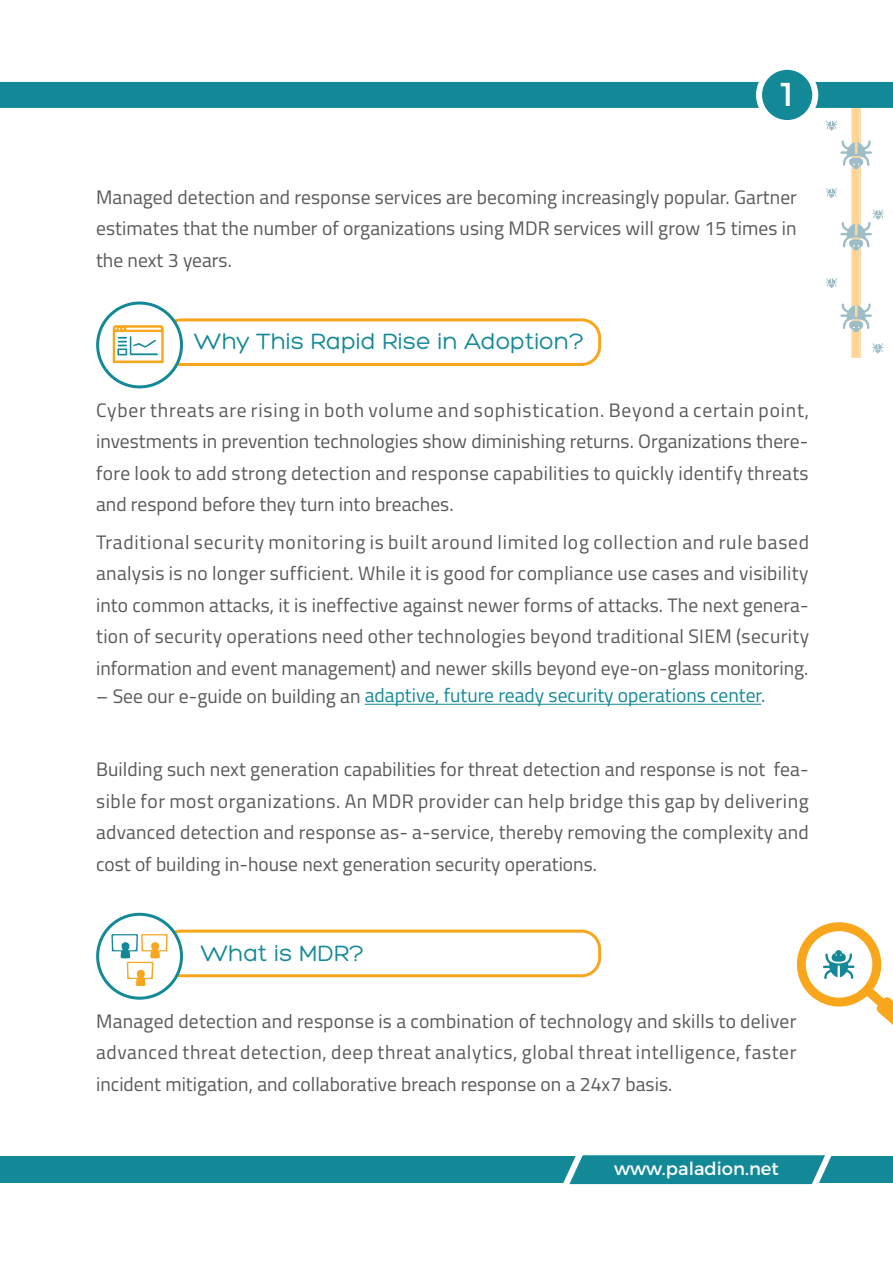
<style>
.page{position:relative;width:893px;height:1263px;background:#fff}
.page>*{position:absolute;margin:0;border:0;box-sizing:border-box;transform-origin:0 0}
.t1{font:33px "Montserrat";color:#fff}
.t2{font:24px "Hero";color:#138997}
.t3{font:19.5px/31.5px "Titillium";color:#59595b;text-align:justify}
.t4{font:19.5px "Titillium";color:#138997}
.t5{font:18px "Montserrat";color:#fff}
.s1{color:#59595b}
</style>
<div class="page">
<hr style="left:365px;top:704px;width:396px;height:1px;background:#138997">
<div style="left:161px;top:318px;width:440px;height:48px;border:3px solid #f8a61c;border-radius:18px"></div>
<svg style="left:797px;top:922px;width:96px;height:103px"></svg>
<svg style="left:759px;top:67px;width:56px;height:56px"></svg>
<div style="left:756px;top:64px;width:62px;height:62px;border:6px solid #fff;border-radius:50%"></div>
<div style="left:0;top:1157px;width:893px;height:26px;background:#138997"></div>
<svg style="left:555px;top:1155px;width:284px;height:30px"></svg>
<svg style="left:98px;top:303px;width:84px;height:84px"></svg>
<div style="left:161px;top:930px;width:440px;height:47px;border:3px solid #f8a61c;border-radius:18px"></div>
<div style="left:98px;top:914px;width:84px;height:84px;background:#fff;border-radius:50%"></div>
<div style="left:96px;top:913px;width:87px;height:87px;border:3px solid #138997;border-radius:50%"></div>
<svg style="left:0;top:82px;width:893px;height:281px"></svg>
<svg style="left:111px;top:934px;width:57px;height:52px"></svg>
<h1 class="t1" style="left:778px;top:68px;width:22px">1</h1>
<p class="t3" style="left:96px;top:180px;width:702px">Managed detection and response services are becoming increasingly popular. Gartner estimates that the number of organizations using MDR services will grow 15 times in the next 3 years.</p>
<p class="t2" style="left:194px;top:329px;width:391px">Why This Rapid Rise in Adoption?</p>
<p class="t3" style="left:96px;top:393px;width:714px">Cyber threats are rising in both volume and sophistication. Beyond a certain point, investments in prevention technologies show diminishing returns. Organizations there&shy;fore look to add strong detection and response capabilities to quickly identify threats and respond before they turn into breaches.</p>
<p class="t3" style="left:96px;top:525px;width:714px">Traditional security monitoring is built around limited log collection and rule based analysis is no longer sufficient. While it is good for compliance use cases and visibility into common attacks, it is ineffective against newer forms of attacks. The next genera&shy;tion of security operations need other technologies beyond traditional SIEM (security information and event management) and newer skills beyond eye-on-glass monitoring.</p>
<p class="t4" style="left:96px;top:681px;width:671px"><span class="s1">– See our e-guide on building an</span> adaptive, future ready security operations center.</p>
<p class="t3" style="left:96px;top:752px;width:714px">Building such next generation capabilities for threat detection and response is not fea&shy;sible for most organizations. An MDR provider can help bridge this gap by delivering advanced detection and response as- a-service, thereby removing the complexity and cost of building in-house next generation security operations.</p>
<p class="t2" style="left:200px;top:941px;width:165px">What is MDR?</p>
<p class="t3" style="left:96px;top:1004px;width:702px">Managed detection and response is a combination of technology and skills to deliver advanced threat detection, deep threat analytics, global threat intelligence, faster incident mitigation, and collaborative breach response on a 24x7 basis.</p>
<p class="t5" style="left:614px;top:1154px;width:166px">www.paladion.net</p>
</div>
